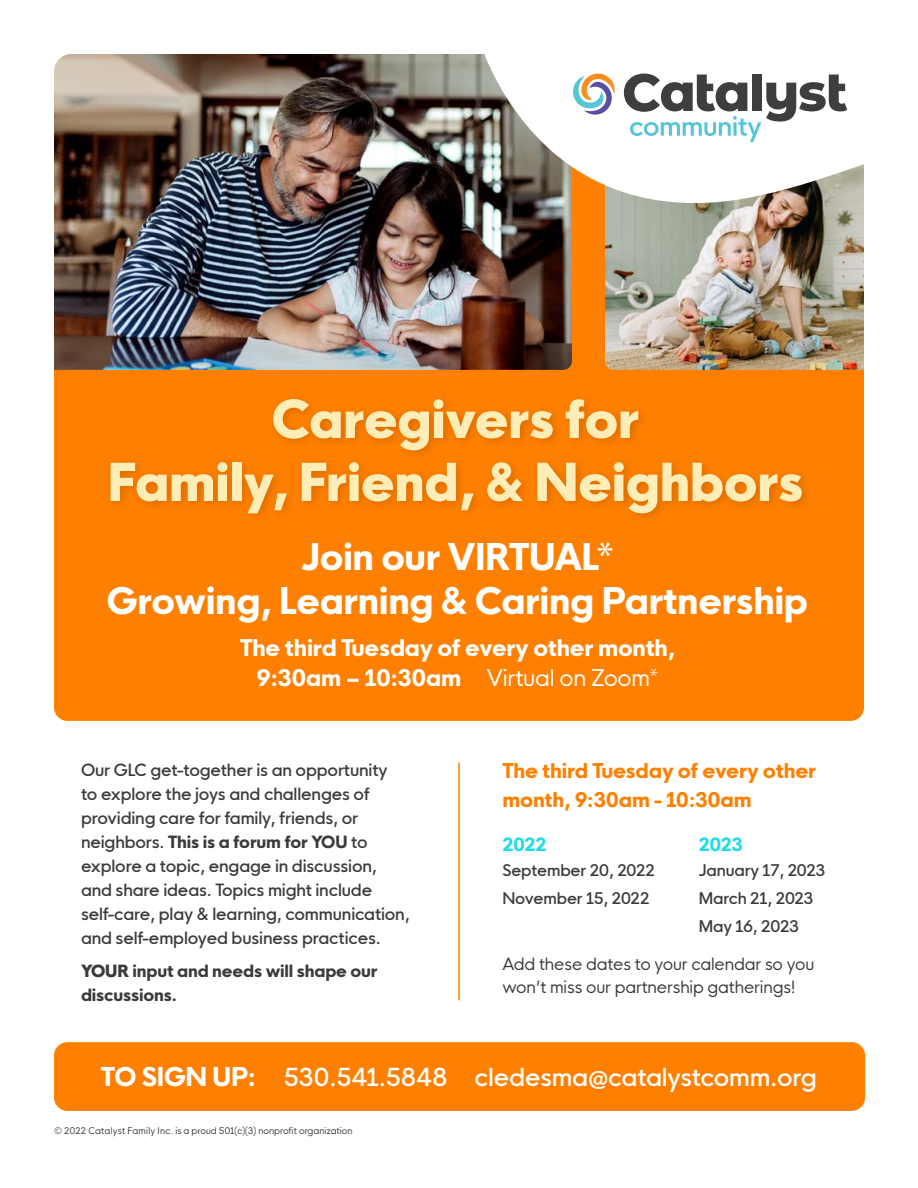
<style>
.page{position:relative;width:918px;height:1188px;background:#fff}
.page>*{position:absolute;margin:0;border:0;box-sizing:border-box;transform-origin:0 0}
.t1{font:800 51px/63px "HK Nova";letter-spacing:-.01em;color:#ffedb7;text-align:center}
.t2{font:800 36px/43.2px "HK Nova";letter-spacing:-.01em;color:#fff;text-align:center}
.t3{font:500 24.3px "HK Nova";letter-spacing:-.01em;color:#fff}
.t4{font:800 22.5px/30px "HK Nova";letter-spacing:-.01em;color:#fff;text-align:center}
.t5{font:800 19.95px/28.5px "HK Nova";letter-spacing:-.01em;color:#ff8000}
.t6{font:800 18px "HK Nova";letter-spacing:-.03em;color:#23dce6}
.t7{font:500 16.5px/24px "HK Nova";letter-spacing:-.01em;color:#3b3b3b}
.t8{font:16.5px/22.5px "HK Nova";letter-spacing:-.01em;color:#3b3b3b}
.t9{font:800 16.5px/24px "HK Nova";letter-spacing:-.01em;color:#3b3b3b}
.t10{font:500 15.75px/27.9px "HK Nova";letter-spacing:-.01em;color:#3b3b3b}
.t11{font:9px "HK Nova";letter-spacing:-.005em;color:#3b3b3b}
.s1{font-weight:400}
.s2{font-weight:800}
.s3{font-style:inherit}
.s4{font-weight:800;font-size:25.35px}
</style>
<div class="page">
<div style="left:572px;top:219px;width:33px;height:151px;background:#ff8000"></div>
<img style="left:605px;top:219px;width:259px;height:151px">
<img style="left:54px;top:54px;width:518px;height:316px">
<svg style="left:463px;top:54px;width:401px;height:165px"></svg>
<div style="left:54px;top:1042px;width:811px;height:69px;background:#ff8000;border-radius:14px"></div>
<div style="left:54px;top:370px;width:810px;height:351px;background:#ff8000"></div>
<div style="left:104px;top:394px;width:708px;height:130px;background:#000;opacity:.15"></div>
<hr style="left:458px;top:763px;width:2px;height:237px;background:#ff8000">
<svg style="left:573px;top:74px;width:42px;height:41px"></svg>
<svg style="left:624px;top:74px;width:223px;height:68px"></svg>
<h1 class="t1" style="left:107px;top:382px;width:697px">Caregivers for<br>Family, Friend, &amp; Neighbors</h1>
<h2 class="t2" style="left:107px;top:531px;width:703px">Join our VIRTUAL*<br>Growing, Learning &amp; Caring Partnership</h2>
<h3 class="t4" style="left:240px;top:630px;width:436px">The third Tuesday of every other month,<br>9:30am – 10:30am <span class="s1">Virtual on Zoom*</span></h3>
<p class="t5" style="left:502px;top:754px;width:316px">The third Tuesday of every other month, 9:30am - 10:30am</p>
<p class="t7" style="left:81px;top:756px;width:330px">Our GLC get-together is an opportunity<br>to explore the joys and challenges of providing care for family, friends, or neighbors. <span class="s2">This is a forum for YOU</span> to explore a topic, engage in discussion, and share ideas. Topics might include self-care, play &amp; learning, communication, and self-employed business practices.</p>
<p class="t9" style="left:81px;top:957px;width:298px"><span class="s3">YOUR</span> input and needs will shape our discussions.</p>
<p class="t8" style="left:502px;top:951px;width:313px">Add these dates to your calendar so you won’t miss our partnership gatherings!</p>
<p class="t6" style="left:502px;top:828px;width:46px">2022</p>
<p class="t6" style="left:699px;top:828px;width:46px">2023</p>
<p class="t10" style="left:502px;top:854px;width:154px">September 20, 2022<br>November 15, 2022</p>
<p class="t10" style="left:699px;top:854px;width:128px">January 17, 2023<br>March 21, 2023<br>May 16, 2023</p>
<h3 class="t3" style="left:101px;top:1056px;width:718px"><span class="s4">TO SIGN UP:</span> 530.541.5848 cledesma@catalystcomm.org</h3>
<p class="t11" style="left:54px;top:1123px;width:300px">© 2022 Catalyst Family Inc. is a proud 501(c)(3) nonprofit organization</p>
</div>
